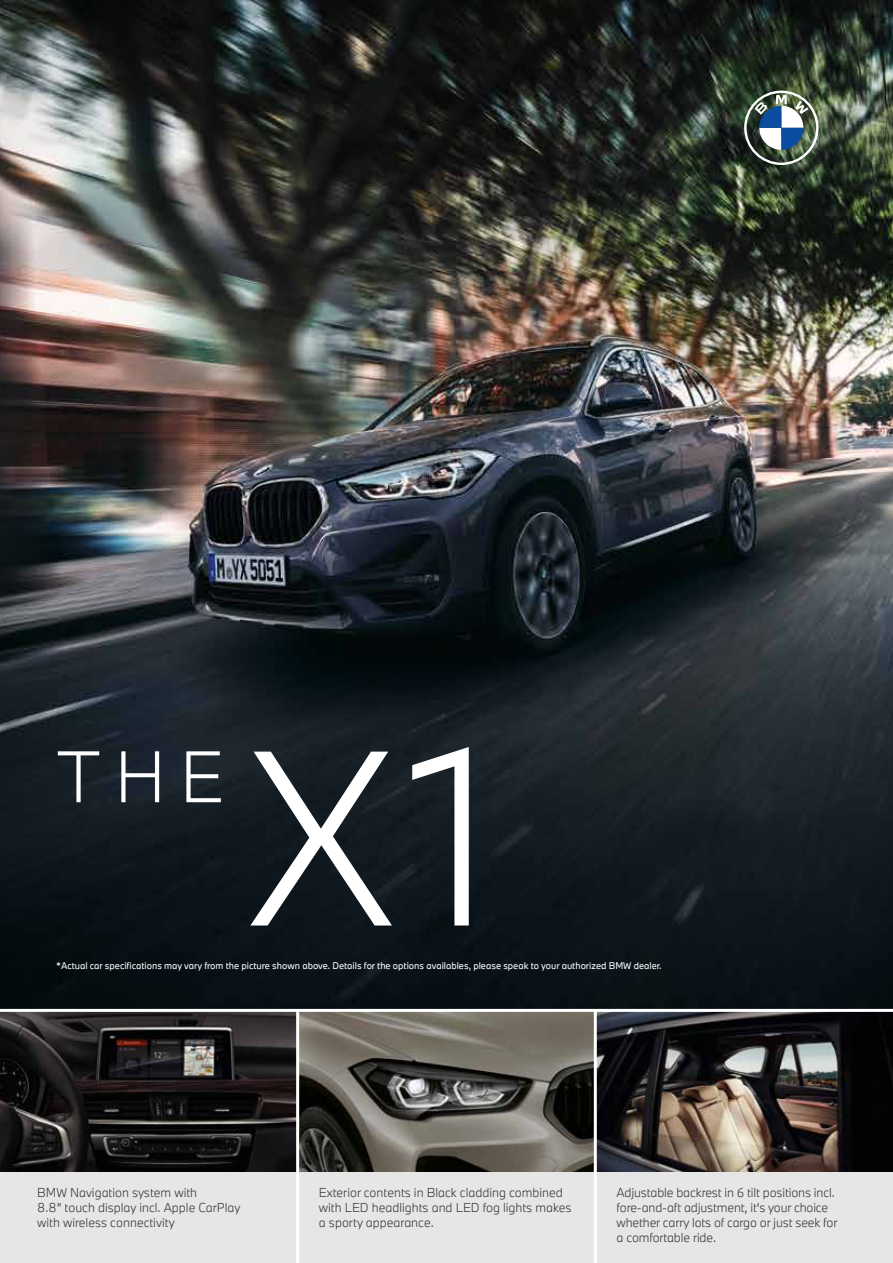
<style>
.page{position:relative;width:893px;height:1263px;background:#fff}
.page>*{position:absolute;margin:0;border:0;box-sizing:border-box;transform-origin:0 0}
.t1{font:300 230.7px "BMW Type Next";color:#fff}
.t2{font:300 67.5px "BMW Type Next";color:#fff}
.t3{font:300 12px/15px "BMW Type Next";color:#393132}
.t4{font:9px "BMW Type Next";color:#fff}
</style>
<div class="page">
<img style="left:0;top:0;width:893px;height:1009px">
<svg style="left:744px;top:91px;width:75px;height:74px"></svg>
<img style="left:0;top:1012px;width:296px;height:160px">
<img style="left:299px;top:1012px;width:295px;height:160px">
<img style="left:597px;top:1012px;width:296px;height:160px">
<div style="left:0;top:1172px;width:893px;height:91px;background:#e6e6e6"></div>
<hr style="left:296px;top:1010px;width:3px;height:253px;background:#fff">
<hr style="left:594px;top:1010px;width:3px;height:253px;background:#fff">
<h2 class="t2" style="left:56px;top:731px;width:169px">THE</h2>
<h1 class="t1" style="left:249px;top:681px;width:247px">X1</h1>
<p class="t4" style="left:56px;top:959px;width:607px">*Actual car specifications may vary from the picture shown above. Details for the options availables, please speak to your authorized BMW dealer.</p>
<p class="t3" style="left:37px;top:1184px;width:205px">BMW Navigation system with<br>8.8” touch display incl. Apple CarPlay with wireless connectivity</p>
<p class="t3" style="left:319px;top:1184px;width:254px">Exterior contents in Black cladding combined with LED headlights and LED fog lights makes a sporty appearance.</p>
<p class="t3" style="left:617px;top:1184px;width:222px">Adjustable backrest in 6 tilt positions incl. fore-and-aft adjustment, it's your choice whether carry lots of cargo or just seek for a comfortable ride.</p>
</div>
